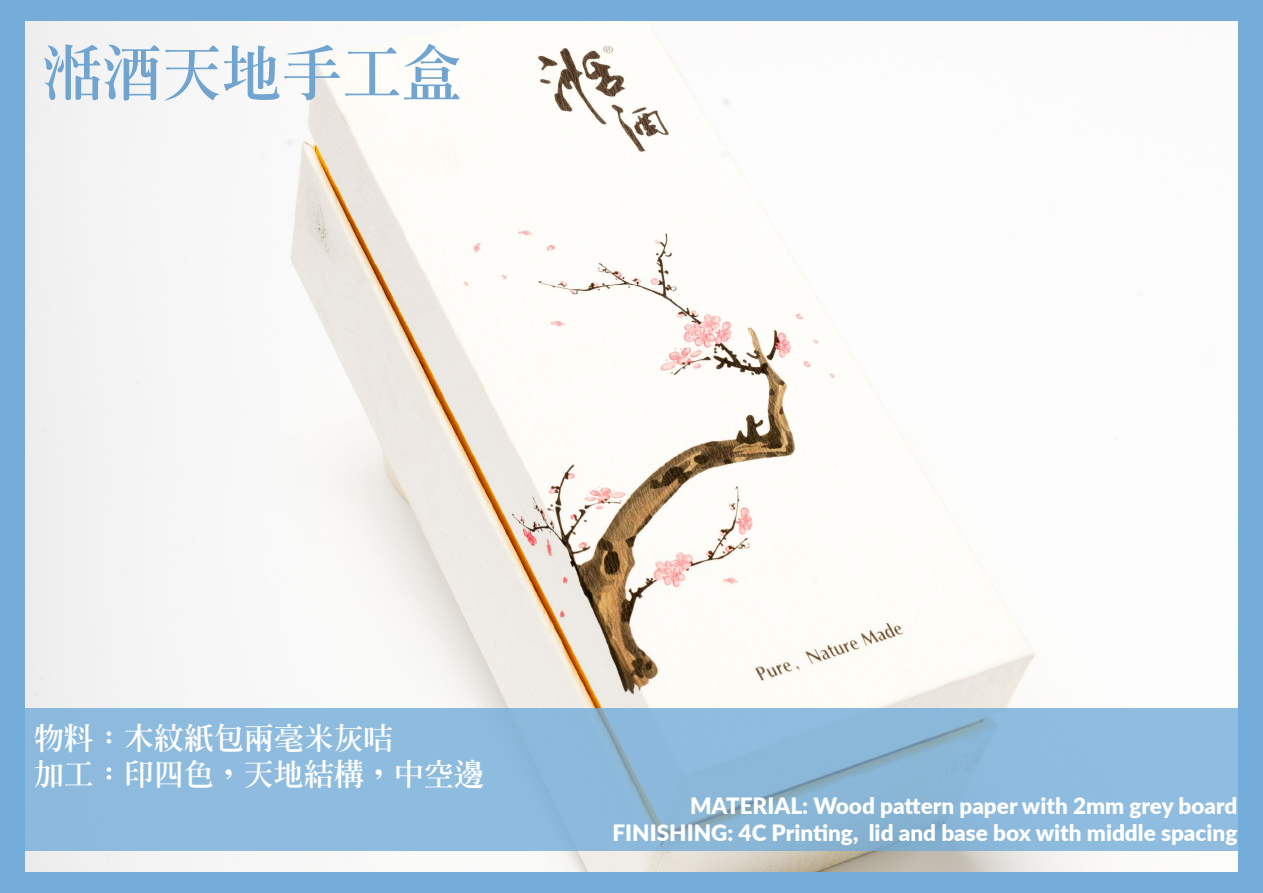
<style>
.page{position:relative;width:1263px;height:893px;background:#74add9}
.page>*{position:absolute;margin:0;border:0;box-sizing:border-box;transform-origin:0 0}
.t1{font:60px "Inn Ming Extra";color:#71a5cf}
.t2{font:30px/36px "Inn Ming Extra";color:#fff}
.t3{font:900 22.5px/27px "Lato";color:#fff;text-align:right}
</style>
<div class="page">
<img style="left:26px;top:22px;width:1211px;height:849px">
<svg style="left:25px;top:708px;width:1213px;height:142px;background:#8cb9db"></svg>
<h1 class="t1" style="left:43px;top:43px;width:421px">湉酒天地手工盒</h1>
<h2 class="t2" style="left:34px;top:720px;width:451px">物料：木紋紙包兩毫米灰咭<br>加工：印四色，天地結構，中空邊</h2>
<p class="t3" style="left:613px;top:791px;width:626px">MATERIAL: Wood pattern paper with 2mm grey board<br>FINISHING: 4C Printing, lid and base box with middle spacing</p>
</div>
